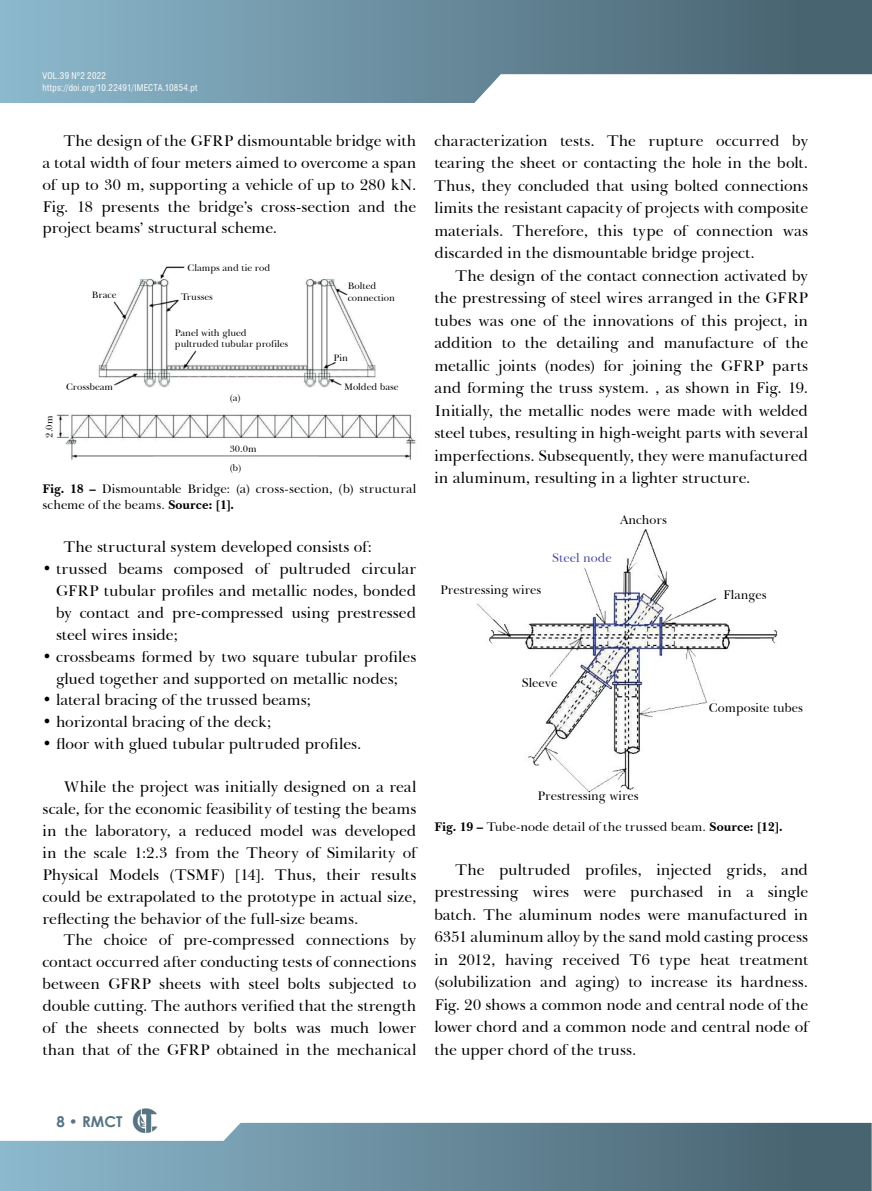
<style>
.page{position:relative;width:872px;height:1191px;background:#fff}
.page>*{position:absolute;margin:0;border:0;box-sizing:border-box;transform-origin:0 0}
.t1{font:15.75px/22.5px "Baskerville BT";color:#000;text-align:justify}
.t2{font:700 15px "Century Gothic";color:#567483}
.t3{font:12.75px/16.6px "Baskerville BT";color:#000}
.t4{font:12.75px "Baskerville BT";color:#494a9f}
.t5{font:9.6px/11.6px "Baskerville BT";color:#000}
.t6{font:condensed 9px/12px "Swiss 721 BT";letter-spacing:.03em;color:#fff}
.s1{font-weight:700}
</style>
<div class="page">
<img style="left:56px;top:266px;width:360px;height:194px">
<img style="left:477px;top:529px;width:301px;height:262px">
<div style="left:0;top:0;width:872px;height:102px;background:linear-gradient(to right,#8cb8cd,#445e6a)"></div>
<svg style="left:0;top:1122px;width:871px;height:69px;background:#678999"></svg>
<svg style="left:0;top:1122px;width:244px;height:18px"></svg>
<svg style="left:465px;top:74px;width:407px;height:29px"></svg>
<img style="left:132px;top:1108px;width:27px;height:25px">
<p class="t6" style="left:43px;top:70px;width:156px">VOL.39 Nº2 2022 https://doi.org/10.22491/IMECTA.10854.pt</p>
<p class="t1" style="left:43px;top:129px;width:375px;line-height:21.9px;text-indent:21px">The design of the GFRP dismountable bridge with a total width of four meters aimed to overcome a span of up to 30 m, supporting a vehicle of up to 280 kN.<br>Fig. 18 presents the bridge’s cross-section and the project beams’ structural scheme.</p>
<p class="t5" style="left:188px;top:262px;width:84px">Clamps and tie rod</p>
<p class="t5" style="left:348px;top:280px;width:30px">Bolted</p>
<p class="t5" style="left:181px;top:291px;width:33px">Trusses</p>
<p class="t5" style="left:348px;top:291px;width:49px">connection</p>
<p class="t5" style="left:92px;top:289px;width:26px">Brace</p>
<p class="t5" style="left:175px;top:326px;width:115px">Panel with glued pultruded tubular profiles</p>
<p class="t5" style="left:334px;top:352px;width:16px">Pin</p>
<p class="t5" style="left:66px;top:380px;width:49px">Crossbeam</p>
<p class="t5" style="left:344px;top:380px;width:56px">Molded base</p>
<p class="t5" style="left:43px;top:438px;width:23px;rotate:-90deg">2.0m</p>
<p class="t5" style="left:230px;top:391px;width:13px">(a)</p>
<p class="t5" style="left:230px;top:442px;width:28px">30.0m</p>
<p class="t5" style="left:230px;top:462px;width:13px">(b)</p>
<p class="t3" style="left:43px;top:479px;width:375px"><span class="s1">Fig. 18 –</span> Dismountable Bridge: (a) cross-section, (b) structural scheme of the beams. <span class="s1">Source: [1].</span></p>
<p class="t1" style="left:64px;top:535px;width:310px">The structural system developed consists of:</p>
<p class="t1" style="left:56px;top:557px;width:362px;line-height:21.9px;text-indent:-13px">• trussed beams composed of pultruded circular GFRP tubular profiles and metallic nodes, bonded by contact and pre-compressed using prestressed steel wires inside;</p>
<p class="t1" style="left:43px;top:645px;width:375px;line-height:21.9px;text-align:center">• crossbeams formed by two square tubular profiles glued together and supported on metallic nodes;</p>
<p class="t1" style="left:43px;top:688px;width:270px">• lateral bracing of the trussed beams;</p>
<p class="t1" style="left:43px;top:710px;width:230px">• horizontal bracing of the deck;</p>
<p class="t1" style="left:43px;top:732px;width:320px">• floor with glued tubular pultruded profiles.</p>
<p class="t1" style="left:43px;top:775px;width:375px;line-height:21.9px;text-indent:21px">While the project was initially designed on a real scale, for the economic feasibility of testing the beams in the laboratory, a reduced model was developed in the scale 1:2.3 from the Theory of Similarity of Physical Models (TSMF) [14]. Thus, their results could be extrapolated to the prototype in actual size, reflecting the behavior of the full-size beams.</p>
<p class="t1" style="left:43px;top:928px;width:375px;line-height:21.9px;text-indent:21px">The choice of pre-compressed connections by contact occurred after conducting tests of connections between GFRP sheets with steel bolts subjected to double cutting. The authors verified that the strength of the sheets connected by bolts was much lower than that of the GFRP obtained in the mechanical</p>
<p class="t1" style="left:434px;top:129px;width:375px">characterization tests. The rupture occurred by tearing the sheet or contacting the hole in the bolt.<br>Thus, they concluded that using bolted connections limits the resistant capacity of projects with composite materials. Therefore, this type of connection was discarded in the dismountable bridge project.</p>
<p class="t1" style="left:434px;top:264px;width:375px;text-indent:21px">The design of the contact connection activated by the prestressing of steel wires arranged in the GFRP tubes was one of the innovations of this project, in addition to the detailing and manufacture of the metallic joints (nodes) for joining the GFRP parts and forming the truss system. , as shown in Fig. 19.<br>Initially, the metallic nodes were made with welded steel tubes, resulting in high-weight parts with several imperfections. Subsequently, they were manufactured in aluminum, resulting in a lighter structure.</p>
<p class="t3" style="left:620px;top:511px;width:48px">Anchors</p>
<p class="t3" style="left:440px;top:581px;width:103px">Prestressing wires</p>
<p class="t4" style="left:552px;top:549px;width:61px">Steel node</p>
<p class="t3" style="left:522px;top:673px;width:37px">Sleeve</p>
<p class="t3" style="left:537px;top:787px;width:103px">Prestressing wires</p>
<p class="t3" style="left:723px;top:586px;width:45px">Flanges</p>
<p class="t3" style="left:708px;top:699px;width:96px">Composite tubes</p>
<p class="t3" style="left:434px;top:818px;width:350px"><span class="s1">Fig. 19 –</span> Tube-node detail of the trussed beam. <span class="s1">Source: [12].</span></p>
<p class="t1" style="left:434px;top:858px;width:375px;text-indent:21px">The pultruded profiles, injected grids, and prestressing wires were purchased in a single batch. The aluminum nodes were manufactured in 6351 aluminum alloy by the sand mold casting process in 2012, having received T6 type heat treatment (solubilization and aging) to increase its hardness.<br>Fig. 20 shows a common node and central node of the lower chord and a common node and central node of the upper chord of the truss.</p>
<p class="t2" style="left:56px;top:1110px;width:67px">8 • RMCT</p>
</div>
